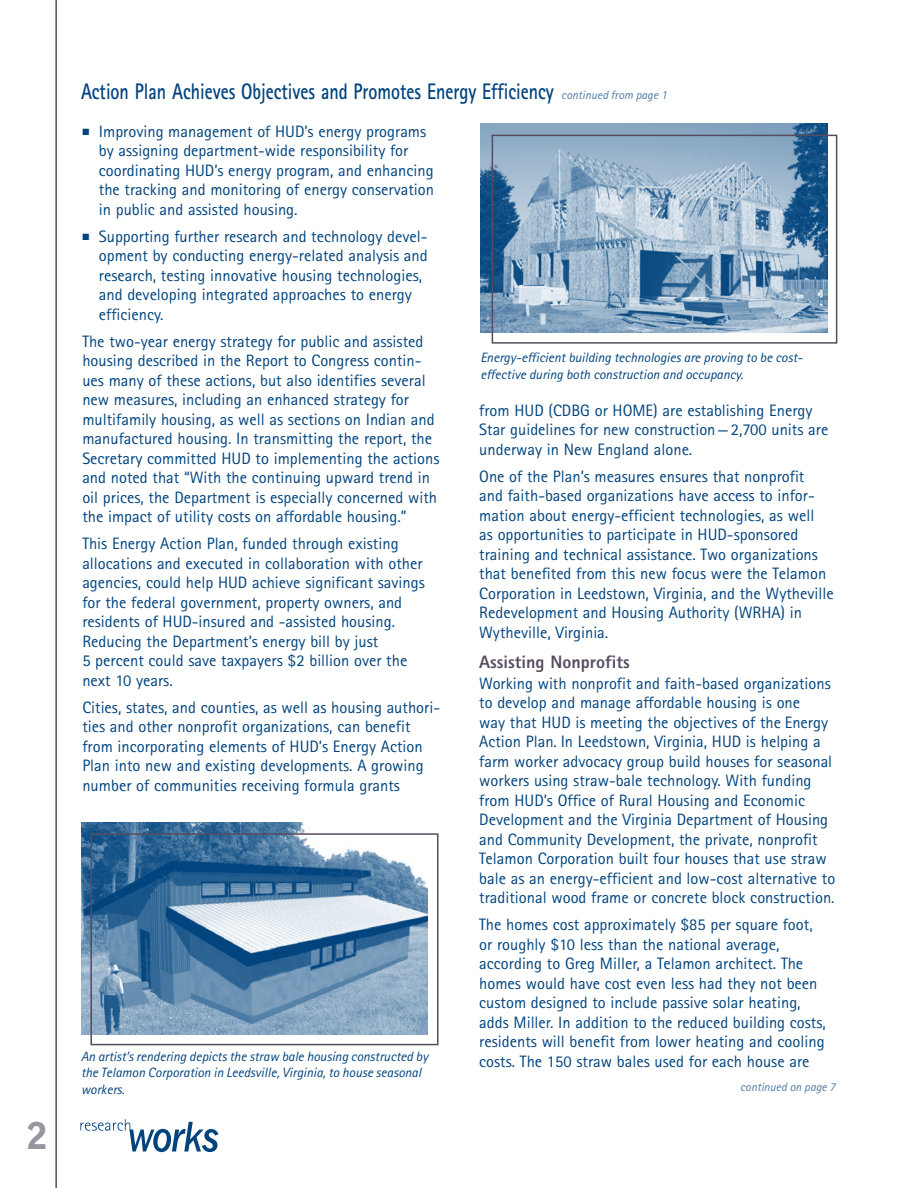
<style>
.page{position:relative;width:918px;height:1188px;background:#fff}
.page>*{position:absolute;margin:0;border:0;box-sizing:border-box;transform-origin:0 0}
.t1{font:700 22.5px "Rotis Sans Serif";color:#00437d;scale:.8 1}
.subhead_1{font:800 18px "Rotis Sans Serif";color:#574b60}
.body_text{font:16.5px/19.5px "Rotis Sans Serif";color:#00437d}
.Bullet_1_m{font:16.5px/19.5px "Rotis Sans Serif";color:#00437d}
.body_text-2{font:italic 13.5px/16.5px "Rotis Sans Serif";color:#00437d}
.t2{font:italic 12px "Rotis Sans Serif";color:#4d7ba4}
.s1{font-weight:400;font-style:italic;font-size:12px;color:#4d7ba4}
</style>
<div class="page">
<hr style="left:55px;top:0;width:2px;height:1188px;background:#574b60">
<svg style="left:80px;top:1119px;width:138px;height:33px"></svg>
<img style="left:480px;top:124px;width:347px;height:209px">
<div style="left:492px;top:135px;width:345px;height:209px;border:2px solid #574b60"></div>
<img style="left:81px;top:822px;width:347px;height:212px">
<div style="left:90px;top:833px;width:349px;height:212px;border:2px solid #574b60"></div>
<h1 class="t1" style="left:81px;top:77px;width:734px">Action Plan Achieves Objectives and Promotes Energy Efficiency <span class="s1">continued from page 1</span></h1>
<p class="Bullet_1_m" style="left:99px;top:121px;width:337px;text-indent:-16px">■ Improving management of HUD’s energy programs by assigning department-wide responsibility for coordinating HUD’s energy program, and enhancing the tracking and monitoring of energy conservation in public and assisted housing.</p>
<p class="Bullet_1_m" style="left:99px;top:226px;width:330px;text-indent:-16px">■ Supporting further research and technology devel&shy;opment by conducting energy-related analysis and research, testing innovative housing technologies, and developing integrated approaches to energy efficiency.</p>
<p class="body_text" style="left:82px;top:331px;width:359px">The two-year energy strategy for public and assisted housing described in the Report to Congress contin&shy;ues many of these actions, but also identifies several new measures, including an enhanced strategy for multifamily housing, as well as sections on Indian and manufactured housing. In transmitting the report, the Secretary committed HUD to implementing the actions and noted that “With the continuing upward trend in oil prices, the Department is especially concerned with the impact of utility costs on affordable housing.”</p>
<p class="body_text" style="left:82px;top:534px;width:344px">This Energy Action Plan, funded through existing allocations and executed in collaboration with other agencies, could help HUD achieve significant savings for the federal government, property owners, and residents of HUD-insured and -assisted housing.<br>Reducing the Department’s energy bill by just<br>5 percent could save taxpayers $2 billion over the next 10 years.</p>
<p class="body_text" style="left:82px;top:697px;width:359px">Cities, states, and counties, as well as housing authori&shy;ties and other nonprofit organizations, can benefit from incorporating elements of HUD’s Energy Action Plan into new and existing developments. A growing number of communities receiving formula grants</p>
<p class="body_text-2" style="left:81px;top:1048px;width:349px">An artist’s rendering depicts the straw bale housing constructed by the Telamon Corporation in Leedsville, Virginia, to house seasonal workers.</p>
<p class="body_text-2" style="left:480px;top:350px;width:324px">Energy-efficient building technologies are proving to be cost&shy;effective during both construction and occupancy.</p>
<p class="body_text" style="left:479px;top:400px;width:351px">from HUD (CDBG or HOME) are establishing Energy<br>Star guidelines for new construction—2,700 units are underway in New England alone.</p>
<p class="body_text" style="left:479px;top:466px;width:356px">One of the Plan’s measures ensures that nonprofit<br>and faith-based organizations have access to infor&shy;mation about energy-efficient technologies, as well<br>as opportunities to participate in HUD-sponsored training and technical assistance. Two organizations that benefited from this new focus were the Telamon Corporation in Leedstown, Virginia, and the Wytheville Redevelopment and Housing Authority (WRHA) in Wytheville, Virginia.</p>
<p class="subhead_1" style="left:479px;top:650px;width:152px">Assisting Nonprofits</p>
<p class="body_text" style="left:479px;top:673px;width:358px">Working with nonprofit and faith-based organizations to develop and manage affordable housing is one<br>way that HUD is meeting the objectives of the Energy Action Plan. In Leedstown, Virginia, HUD is helping a farm worker advocacy group build houses for seasonal workers using straw-bale technology. With funding from HUD’s Office of Rural Housing and Economic Development and the Virginia Department of Housing and Community Development, the private, nonprofit Telamon Corporation built four houses that use straw bale as an energy-efficient and low-cost alternative to traditional wood frame or concrete block construction.</p>
<p class="body_text" style="left:479px;top:915px;width:348px">The homes cost approximately $85 per square foot, or roughly $10 less than the national average, according to Greg Miller, a Telamon architect. The homes would have cost even less had they not been custom designed to include passive solar heating, adds Miller. In addition to the reduced building costs, residents will benefit from lower heating and cooling costs. The 150 straw bales used for each house are</p>
<p class="t2" style="left:740px;top:1080px;width:97px">continued on page 7</p>
</div>
